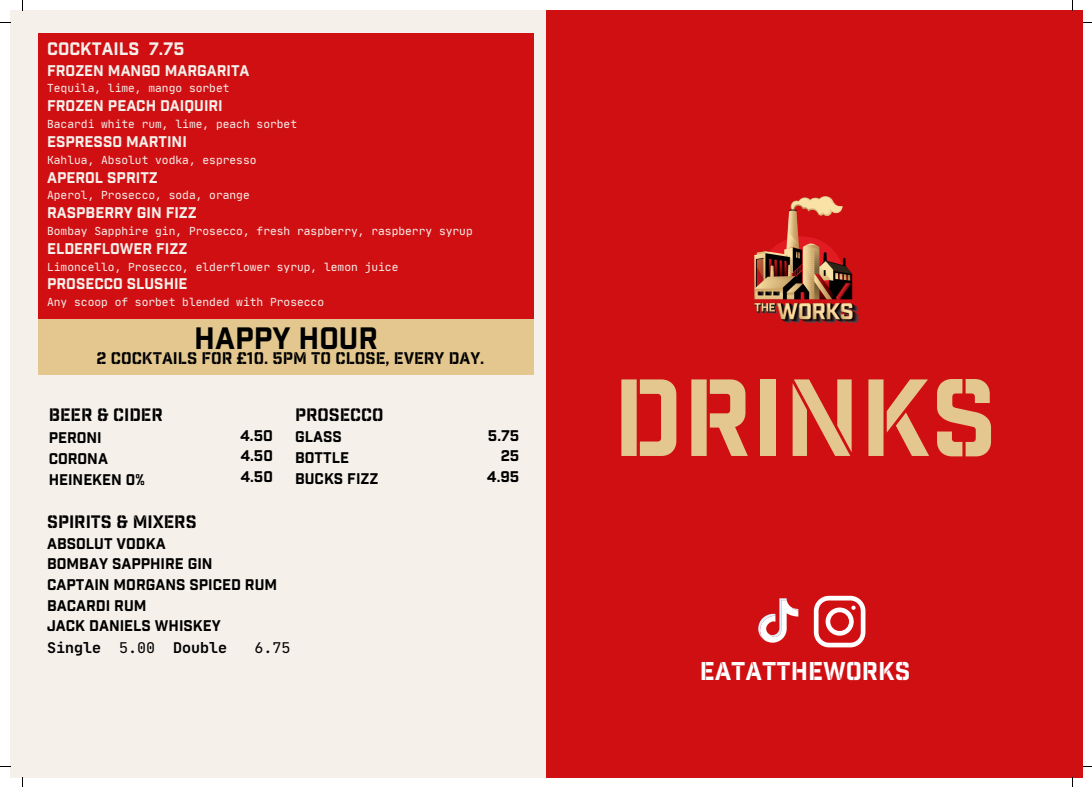
<style>
.page{position:relative;width:1092px;height:787px;background:#fff}
.page>*{position:absolute;margin:0;border:0;box-sizing:border-box;transform-origin:0 0}
.t1{font:106.25px "Industry Inc Stencil";color:#e3c78e}
.t2{font:30px "Industry Inc Base";color:#000}
.t3{font:25px "Industry Inc Stencil";color:#fff}
.t4{font:17.5px "Industry Inc Stencil";color:#000}
.t5{font:17.5px "Industry Inc Base";color:#f5f0ea}
.t6{font:16.38px "Industry Inc Stencil";color:#000}
.t7{font:15px "Industry Inc Base";color:#000}
.t8{font:15px "Industry Inc Base";color:#f5f0ea}
.t9{font:700 15px "Jet Brains Mono";color:#000}
.t10{font:15px "Jet Brains Mono";color:#000}
.t11{font:11.25px "Jet Brains Mono";color:#f5f0ea}
.s1{font-weight:400}
</style>
<div class="page">
<div style="left:10px;top:10px;width:1072px;height:768px;background:#f5f0ea"></div>
<div style="left:38px;top:33px;width:495px;height:287px;background:#d00f13"></div>
<div style="left:546px;top:10px;width:536px;height:768px;background:#d00f13"></div>
<img style="left:754px;top:196px;width:105px;height:127px">
<svg style="left:758px;top:595px;width:107px;height:53px"></svg>
<div style="left:38px;top:320px;width:495px;height:54px;background:#e3c78e"></div>
<p class="t5" style="left:47px;top:37px;width:139px">COCKTAILS 7.75</p>
<p class="t8" style="left:47px;top:60px;width:204px">FROZEN MANGO MARGARITA</p>
<p class="t11" style="left:47px;top:81px;width:184px">Tequila, lime, mango sorbet</p>
<p class="t8" style="left:47px;top:96px;width:177px">FROZEN PEACH DAIQUIRI</p>
<p class="t11" style="left:47px;top:117px;width:251px">Bacardi white rum, lime, peach sorbet</p>
<p class="t8" style="left:47px;top:132px;width:141px">ESPRESSO MARTINI</p>
<p class="t11" style="left:47px;top:153px;width:211px">Kahlua, Absolut vodka, espresso</p>
<p class="t8" style="left:47px;top:167px;width:112px">APEROL SPRITZ</p>
<p class="t11" style="left:47px;top:188px;width:204px">Aperol, Prosecco, soda, orange</p>
<p class="t8" style="left:47px;top:203px;width:151px">RASPBERRY GIN FIZZ</p>
<p class="t11" style="left:47px;top:224px;width:427px">Bombay Sapphire gin, Prosecco, fresh raspberry, raspberry syrup</p>
<p class="t8" style="left:47px;top:239px;width:142px">ELDERFLOWER FIZZ</p>
<p class="t11" style="left:47px;top:260px;width:353px">Limoncello, Prosecco, elderflower syrup, lemon juice</p>
<p class="t8" style="left:47px;top:274px;width:142px">PROSECCO SLUSHIE</p>
<p class="t11" style="left:47px;top:295px;width:278px">Any scoop of sorbet blended with Prosecco</p>
<p class="t2" style="left:194px;top:319px;width:185px">HAPPY HOUR</p>
<p class="t6" style="left:97px;top:348px;width:389px">2 COCKTAILS FOR £10. 5PM TO CLOSE, EVERY DAY.</p>
<p class="t4" style="left:295px;top:403px;width:90px">PROSECCO</p>
<p class="t7" style="left:295px;top:427px;width:48px">GLASS</p>
<p class="t7" style="left:295px;top:448px;width:55px">BOTTLE</p>
<p class="t7" style="left:295px;top:469px;width:85px">BUCKS FIZZ</p>
<p class="t4" style="left:49px;top:404px;width:116px">BEER &amp; CIDER</p>
<p class="t7" style="left:49px;top:428px;width:55px">PERONI</p>
<p class="t7" style="left:49px;top:449px;width:61px">CORONA</p>
<p class="t7" style="left:49px;top:470px;width:98px">HEINEKEN 0%</p>
<p class="t4" style="left:47px;top:510px;width:151px">SPIRITS &amp; MIXERS</p>
<p class="t7" style="left:47px;top:533px;width:120px">ABSOLUT VODKA</p>
<p class="t7" style="left:47px;top:554px;width:167px">BOMBAY SAPPHIRE GIN</p>
<p class="t7" style="left:47px;top:575px;width:231px">CAPTAIN MORGANS SPICED RUM</p>
<p class="t7" style="left:47px;top:595px;width:101px">BACARDI RUM</p>
<p class="t7" style="left:47px;top:616px;width:175px">JACK DANIELS WHISKEY</p>
<p class="t9" style="left:47px;top:638px;width:182px">Single <span class="s1">5.00</span> Double</p>
<p class="t10" style="left:254px;top:638px;width:38px">6.75</p>
<p class="t7" style="left:240px;top:426px;width:34px">4.5O</p>
<p class="t7" style="left:240px;top:446px;width:34px">4.50</p>
<p class="t7" style="left:240px;top:467px;width:34px">4.50</p>
<p class="t7" style="left:488px;top:426px;width:33px">5.75</p>
<p class="t7" style="left:501px;top:446px;width:20px">25</p>
<p class="t7" style="left:487px;top:467px;width:34px">4.95</p>
<p class="t1" style="left:613px;top:349px;width:386px">DRINKS</p>
<p class="t3" style="left:699px;top:654px;width:212px">EATATTHEWORKS</p>
</div>
